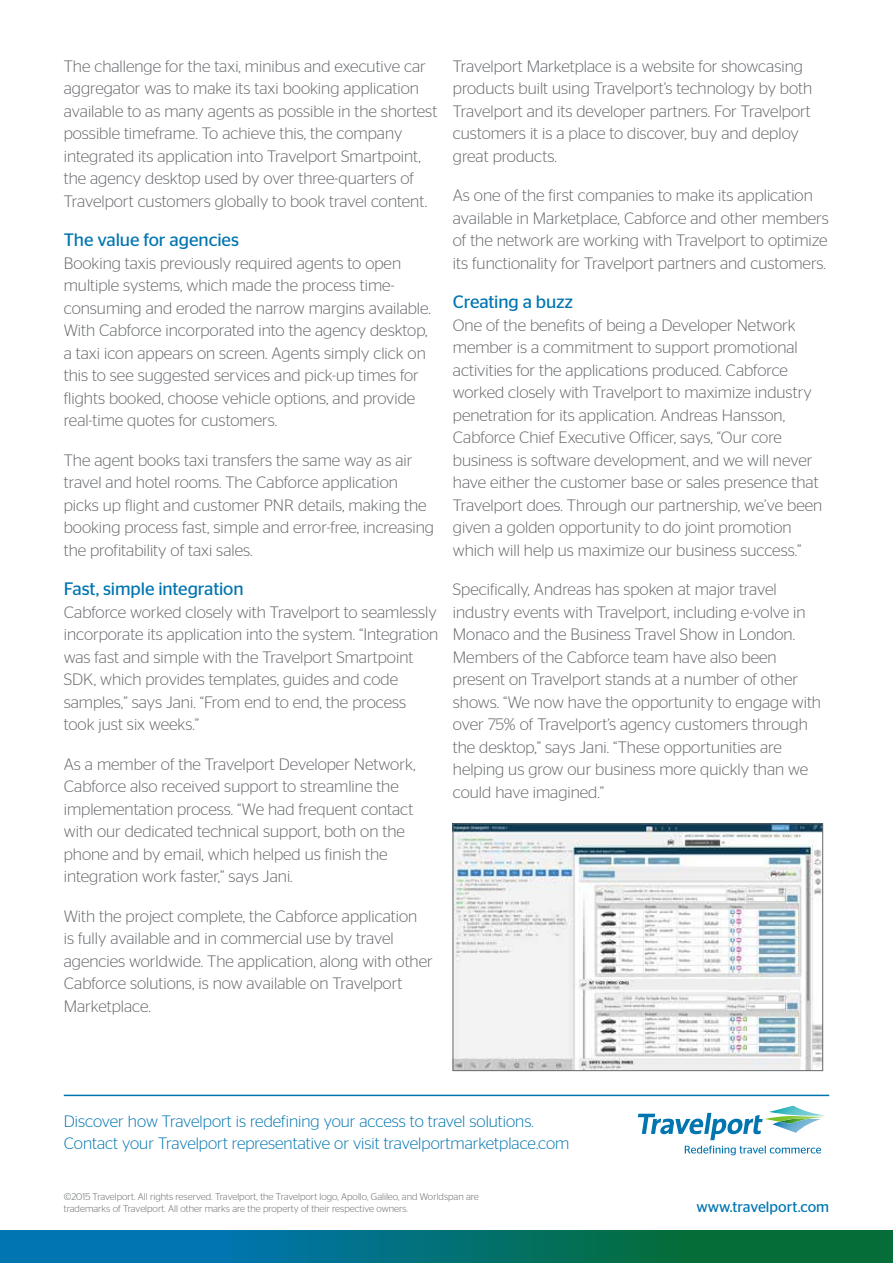
<style>
.page{position:relative;width:893px;height:1263px;background:#fff}
.page>*{position:absolute;margin:0;border:0;box-sizing:border-box;transform-origin:0 0}
.t1{font:18px "Stag Sans";letter-spacing:-.005em;color:#0075b0}
.t2{font:300 16.5px/22.5px "Stag Sans";color:#63666a}
.t3{font:300 16.5px/22.5px "Stag Sans";color:#0075b0}
.t4{font:15px "Stag Sans";color:#0075b0}
.t5{font:300 9.75px/12px "Stag Sans";color:#63666a}
</style>
<div class="page">
<svg style="left:0;top:1230px;width:893px;height:33px;background:#017174"></svg>
<hr style="left:64px;top:1095px;width:765px;height:1px;background:#0075b0">
<svg style="left:638px;top:1106px;width:187px;height:49px"></svg>
<img style="left:455px;top:825px;width:366px;height:244px">
<div style="left:453px;top:823px;width:370px;height:248px;border:1px solid #63666a"></div>
<p class="t2" style="left:64px;top:54px;width:375px">The challenge for the taxi, minibus and executive car aggregator was to make its taxi booking application available to as many agents as possible in the shortest possible timeframe. To achieve this, the company integrated its application into Travelport Smartpoint, the agency desktop used by over three-quarters of Travelport customers globally to book travel content.</p>
<p class="t1" style="left:64px;top:230px;width:177px">The value for agencies</p>
<p class="t2" style="left:64px;top:251px;width:369px">Booking taxis previously required agents to open multiple systems, which made the process time&shy;consuming and eroded the narrow margins available.<br>With Cabforce incorporated into the agency desktop, a taxi icon appears on screen. Agents simply click on this to see suggested services and pick-up times for flights booked, choose vehicle options, and provide real-time quotes for customers.</p>
<p class="t2" style="left:64px;top:448px;width:372px">The agent books taxi transfers the same way as air travel and hotel rooms. The Cabforce application picks up flight and customer PNR details, making the booking process fast, simple and error-free, increasing the profitability of taxi sales.</p>
<p class="t1" style="left:64px;top:579px;width:181px">Fast, simple integration</p>
<p class="t2" style="left:64px;top:600px;width:376px">Cabforce worked closely with Travelport to seamlessly incorporate its application into the system. “Integration was fast and simple with the Travelport Smartpoint SDK, which provides templates, guides and code samples,” says Jani. “From end to end, the process took just six weeks.”</p>
<p class="t2" style="left:64px;top:752px;width:353px">As a member of the Travelport Developer Network, Cabforce also received support to streamline the implementation process. “We had frequent contact with our dedicated technical support, both on the phone and by email, which helped us finish the integration work faster,” says Jani.</p>
<p class="t2" style="left:64px;top:905px;width:370px">With the project complete, the Cabforce application<br>is fully available and in commercial use by travel agencies worldwide. The application, along with other Cabforce solutions, is now available on Travelport Marketplace.</p>
<p class="t2" style="left:453px;top:55px;width:361px">Travelport Marketplace is a website for showcasing products built using Travelport’s technology by both Travelport and its developer partners. For Travelport customers it is a place to discover, buy and deploy great products.</p>
<p class="t2" style="left:453px;top:184px;width:377px">As one of the first companies to make its application available in Marketplace, Cabforce and other members of the network are working with Travelport to optimize its functionality for Travelport partners and customers.</p>
<p class="t1" style="left:453px;top:292px;width:122px">Creating a buzz</p>
<p class="t2" style="left:453px;top:313px;width:371px">One of the benefits of being a Developer Network member is a commitment to support promotional activities for the applications produced. Cabforce worked closely with Travelport to maximize industry penetration for its application. Andreas Hansson, Cabforce Chief Executive Officer, says, “Our core business is software development, and we will never have either the customer base or sales presence that Travelport does. Through our partnership, we’ve been given a golden opportunity to do joint promotion which will help us maximize our business success.”</p>
<p class="t2" style="left:453px;top:578px;width:370px">Specifically, Andreas has spoken at major travel industry events with Travelport, including e-volve in Monaco and the Business Travel Show in London.<br>Members of the Cabforce team have also been present on Travelport stands at a number of other shows. “We now have the opportunity to engage with over 75% of Travelport’s agency customers through the desktop,” says Jani. “These opportunities are helping us grow our business more quickly than we could have imagined.”</p>
<p class="t3" style="left:64px;top:1109px;width:507px">Discover how Travelport is redefining your access to travel solutions.<br>Contact your Travelport representative or visit travelportmarketplace.com</p>
<p class="t5" style="left:64px;top:1190px;width:417px">©2015 Travelport. All rights reserved. Travelport, the Travelport logo, Apollo, Galileo, and Worldspan are trademarks of Travelport. All other marks are the property of their respective owners.</p>
<p class="t4" style="left:696px;top:1198px;width:134px">www.travelport.com</p>
</div>
